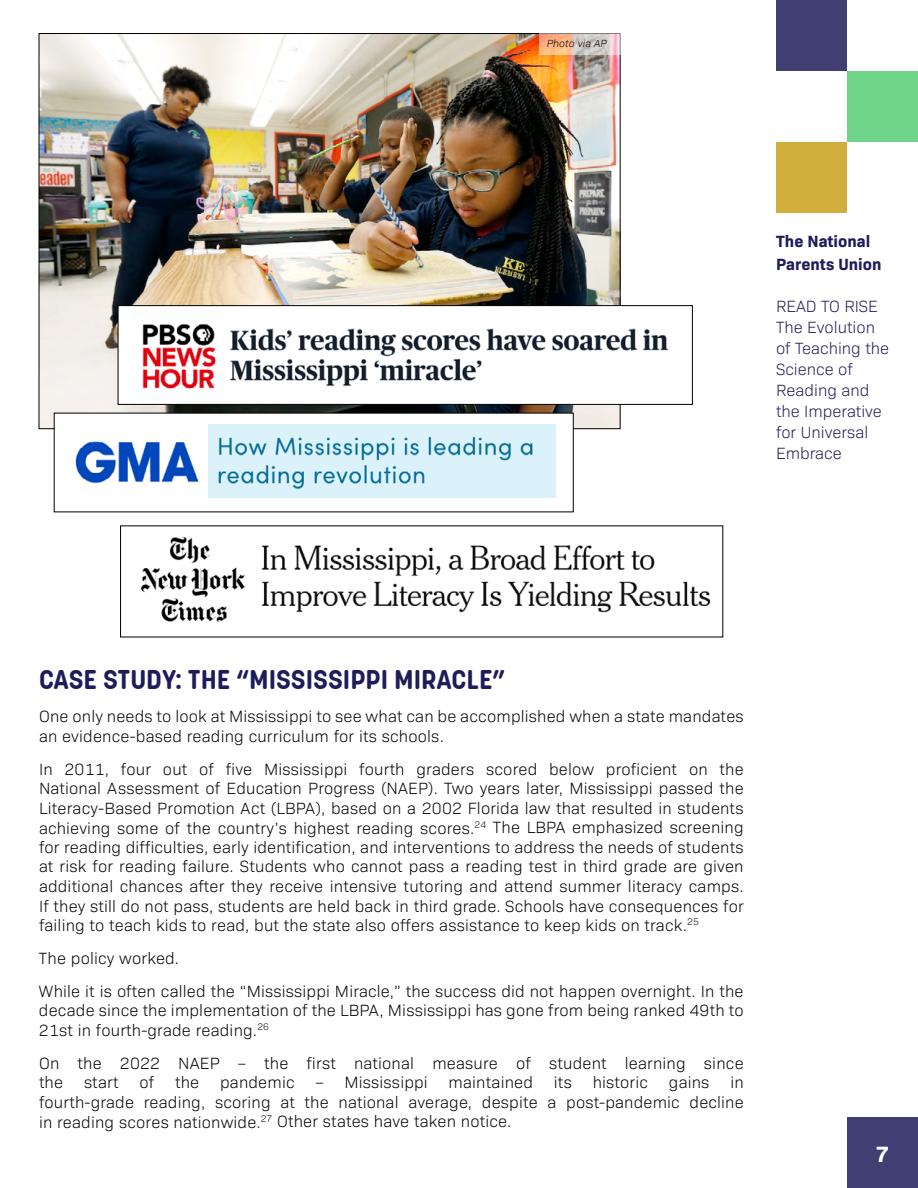
<style>
.page{position:relative;width:918px;height:1188px;background:#fff}
.page>*{position:absolute;margin:0;border:0;box-sizing:border-box;transform-origin:0 0}
.t1{font:700 27px "Korolev Rounded";color:#1e1c59}
.t2{font:700 22.5px "Bio Sans";color:#fff}
.t3{font:300 16.5px/19.5px "Bio Sans";letter-spacing:.01em;color:#000}
.t4{font:300 16.5px/21px "Bio Sans";color:#1e1c59}
.t5{font:700 16.5px/22.5px "Bio Sans";color:#1e1c59}
.t6{font:italic 300 10.5px "Bio Sans";letter-spacing:.01em;color:#000}
</style>
<div class="page">
<div style="left:776px;top:0;width:71px;height:71px;background:#403e72"></div>
<div style="left:847px;top:71px;width:71px;height:71px;background:#6fd388"></div>
<div style="left:776px;top:142px;width:71px;height:71px;background:#d2af3c"></div>
<div style="left:847px;top:1117px;width:71px;height:71px;background:#403e72"></div>
<img style="left:41px;top:35px;width:577px;height:392px">
<div style="left:118px;top:305px;width:575px;height:100px;background:#fff;border:1px solid #000"></div>
<img style="left:142px;top:324px;width:74px;height:65px">
<img style="left:230px;top:328px;width:439px;height:58px">
<img style="left:261px;top:544px;width:450px;height:69px">
<div style="left:54px;top:413px;width:519px;height:99px;background:#fff"></div>
<img style="left:75px;top:425px;width:134px;height:71px">
<img style="left:209px;top:425px;width:346px;height:72px">
<img style="left:141px;top:536px;width:105px;height:87px">
<svg style="left:539px;top:33px;width:81px;height:22px;background:#e2beab"></svg>
<p class="t6" style="left:547px;top:36px;width:62px">Photo via AP</p>
<p class="t5" style="left:776px;top:229px;width:107px">The National<br>Parents Union</p>
<p class="t4" style="left:776px;top:295px;width:115px">READ TO RISE<br>The Evolution of Teaching the<br>Science of<br>Reading and the Imperative for Universal<br>Embrace</p>
<h1 class="t1" style="left:39px;top:663px;width:468px">CASE STUDY: THE “MISSISSIPPI MIRACLE”</h1>
<p class="t3" style="left:39px;top:706px;width:706px">One only needs to look at Mississippi to see what can be accomplished when a state mandates an evidence-based reading curriculum for its schools.</p>
<p class="t3" style="left:39px;top:758px;width:706px;text-align:justify">In 2011, four out of five Mississippi fourth graders scored below proficient on the National Assessment of Education Progress (NAEP). Two years later, Mississippi passed the Literacy-Based Promotion Act (LBPA), based on a 2002 Florida law that resulted in students achieving some of the country’s highest reading scores.<sup>24</sup> The LBPA emphasized screening for reading difficulties, early identification, and interventions to address the needs of students at risk for reading failure. Students who cannot pass a reading test in third grade are given additional chances after they receive intensive tutoring and attend summer literacy camps.<br>If they still do not pass, students are held back in third grade. Schools have consequences for failing to teach kids to read, but the state also offers assistance to keep kids on track.<sup>25</sup></p>
<p class="t3" style="left:39px;top:941px;width:706px;line-height:33px">The policy worked.<br>While it is often called the “Mississippi Miracle,” the success did not happen overnight. In the</p>
<p class="t3" style="left:39px;top:1000px;width:706px">decade since the implementation of the LBPA, Mississippi has gone from being ranked 49th to<br>21st in fourth-grade reading.<sup>26</sup></p>
<p class="t3" style="left:39px;top:1052px;width:706px">On the 2022 NAEP – the first national measure of student learning since the</p>
<p class="t3" style="left:84px;top:1072px;width:36px">start</p>
<p class="t3" style="left:140px;top:1072px;width:16px">of</p>
<p class="t3" style="left:175px;top:1072px;width:26px">the</p>
<p class="t3" style="left:220px;top:1072px;width:76px">pandemic</p>
<p class="t3" style="left:315px;top:1072px;width:114px">– Mississippi</p>
<p class="t3" style="left:449px;top:1072px;width:86px">maintained</p>
<p class="t3" style="left:554px;top:1072px;width:20px">its</p>
<p class="t3" style="left:593px;top:1072px;width:57px">historic</p>
<p class="t3" style="left:669px;top:1072px;width:42px">gains</p>
<p class="t3" style="left:39px;top:1072px;width:706px;text-align:justify;text-indent:691px">in fourth-grade reading, scoring at the national average, despite a post-pandemic decline in reading scores nationwide.<sup>27</sup> Other states have taken notice.</p>
<h2 class="t2" style="left:876px;top:1137px;width:15px">7</h2>
</div>
